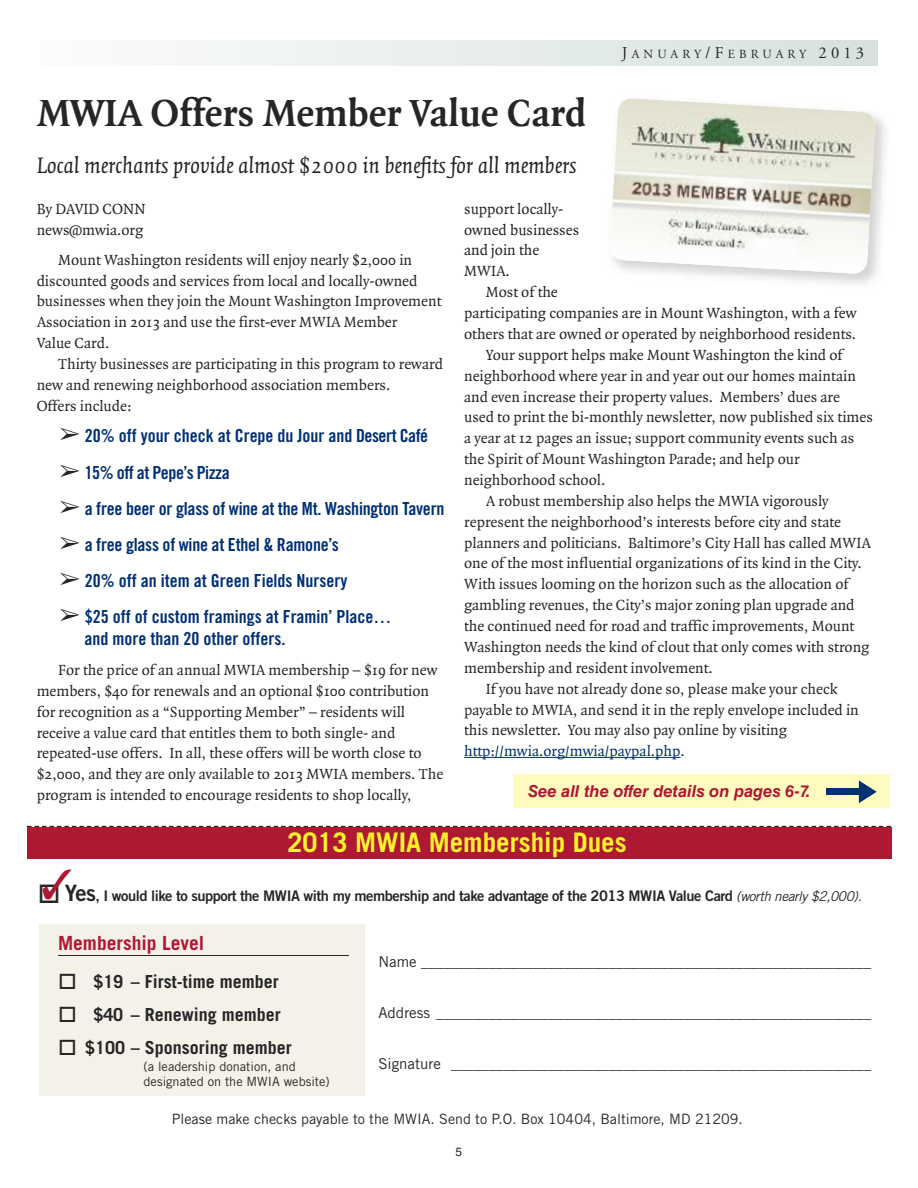
<style>
.page{position:relative;width:918px;height:1188px;background:#fff}
.page>*{position:absolute;margin:0;border:0;box-sizing:border-box;transform-origin:0 0}
.t1{font:700 40.5px "Quadraat";color:#272627}
.t2{font:700 27px "Trade Gothic LT Std";color:#fff12a}
.t3{font:italic 24px "Quadraat";letter-spacing:-.01em;color:#272627}
.t4{font:700 19.5px "Trade Gothic LT Std";color:#ae1833}
.t5{font:18px/22.5px "Trade Gothic LT Std Bd Cn 20";color:#003075}
.t6{font:700 18px "Trade Gothic";color:#272627}
.t7{font:18px "Trade Gothic LT Std Bd Cn 20";letter-spacing:-.025em;color:#003075}
.t8{font:italic 700 16.5px "Helvetica LT Std";color:#ae1833}
.t9{font:15.75px/20.9px "Quadraat";color:#272627}
.t10{font:15.75px "Quadraat";color:#003075}
.t11{font:15px "Trade Gothic LT Std";color:#272627}
.t12{font:14.7px "Trade Gothic LT Std Bd 2";letter-spacing:-.03em;color:#272627}
.t13{font:14.25px "Trade Gothic LT Std";color:#272627}
.t14{font:12.75px/15.3px "Trade Gothic LT Std";color:#272627}
.t15{font:12.3px "Adobe Garamond Pro";letter-spacing:.335em;color:#272627}
.t16{font:12px "Helvetica LT Std";color:#272627}
.s1{font-size:16.5px}
.s2{font-family:"MS Gothic";font-size:22.5px;color:#272627}
.s3{font-size:22.5px}
.s4{font-family:"Trade Gothic LT Std";font-style:italic;font-size:13.5px}
</style>
<div class="page">
<div style="left:513px;top:775px;width:377px;height:33px;background:#fffbbf"></div>
<div style="left:39px;top:925px;width:325px;height:171px;background:#f4f2e8"></div>
<div style="left:40px;top:40px;width:838px;height:26px;background:linear-gradient(to right,#fbfcfb,#d6e1dc)"></div>
<hr style="left:464px;top:757px;width:217px;height:1px;background:#003075">
<svg style="left:27px;top:826px;width:864px;height:1px"></svg>
<hr style="left:58px;top:955px;width:291px;height:1px;background:#272627">
<div style="left:27px;top:827px;width:864px;height:32px;background:#ae1833"></div>
<img style="left:610px;top:98px;width:265px;height:176px">
<div style="left:827px;top:788px;width:33px;height:7px;background:#003075"></div>
<svg style="left:859px;top:780px;width:18px;height:23px"></svg>
<h1 class="t1" style="left:37px;top:100px;width:551px">MWIA Offers Member Value Card</h1>
<h3 class="t3" style="left:37px;top:158px;width:541px">Local merchants provide almost $2000 in benefits for all members</h3>
<p class="t15" style="left:622px;top:49px;width:244px"><span class="s1">J</span>ANUARY<span class="s1">/F</span>EBRUARY <span class="s1">2013</span></p>
<p class="t9" style="left:37px;top:200px;width:111px">By DAVID CONN news@mwia.org</p>
<p class="t9" style="left:37px;top:251px;width:406px;text-indent:22px">Mount Washington residents will enjoy nearly $2,000 in discounted goods and services from local and locally-owned businesses when they join the Mount Washington Improvement Association in 2013 and use the first-ever MWIA Member<br>Value Card.</p>
<p class="t9" style="left:37px;top:355px;width:408px;text-indent:22px">Thirty businesses are participating in this program to reward new and renewing neighborhood association members.<br>Offers include:</p>
<p class="t5" style="left:58px;top:426px;width:371px"><span class="s2">➢</span> 20% off your check at Crepe du Jour and Desert Café</p>
<p class="t7" style="left:58px;top:466px;width:173px"><span class="s2">➢</span> 15% off at Pepe’s Pizza</p>
<p class="t5" style="left:58px;top:498px;width:388px"><span class="s2">➢</span> a free beer or glass of wine at the Mt. Washington Tavern</p>
<p class="t5" style="left:58px;top:534px;width:282px"><span class="s2">➢</span> a free glass of wine at Ethel &amp; Ramone’s</p>
<p class="t5" style="left:58px;top:571px;width:291px"><span class="s2">➢</span> 20% off an item at Green Fields Nursery</p>
<p class="t5" style="left:85px;top:607px;width:308px;text-indent:-26px"><span class="s2">➢</span> $25 off of custom framings at Framin’ Place… and more than 20 other offers.</p>
<p class="t9" style="left:37px;top:661px;width:408px;text-indent:22px">For the price of an annual MWIA membership – $19 for new members, $40 for renewals and an optional $100 contribution for recognition as a “Supporting Member” – residents will receive a value card that entitles them to both single- and repeated-use offers. In all, these offers will be worth close to $2,000, and they are only available to 2013 MWIA members. The program is intended to encourage residents to shop locally,</p>
<p class="t9" style="left:464px;top:200px;width:117px">support locally&shy;owned businesses and join the<br>MWIA.</p>
<p class="t9" style="left:486px;top:283px;width:74px">Most of the</p>
<p class="t9" style="left:464px;top:304px;width:394px">participating companies are in Mount Washington, with a few</p>
<p class="t9" style="left:464px;top:325px;width:394px">others that are owned or operated by neighborhood residents.</p>
<p class="t9" style="left:486px;top:346px;width:358px">Your support helps make Mount Washington the kind of</p>
<p class="t9" style="left:464px;top:367px;width:393px">neighborhood where year in and year out our homes maintain</p>
<p class="t9" style="left:464px;top:388px;width:377px">and even increase their property values. Members’ dues are</p>
<p class="t9" style="left:464px;top:409px;width:410px">used to print the bi-monthly newsletter, now published six times</p>
<p class="t9" style="left:464px;top:429px;width:392px">a year at 12 pages an issue; support community events such as</p>
<p class="t9" style="left:464px;top:450px;width:337px">the Spirit of Mount Washington Parade; and help our</p>
<p class="t9" style="left:464px;top:471px;width:143px">neighborhood school.</p>
<p class="t9" style="left:486px;top:492px;width:344px">A robust membership also helps the MWIA vigorously</p>
<p class="t9" style="left:464px;top:513px;width:378px">represent the neighborhood’s interests before city and state</p>
<p class="t9" style="left:464px;top:534px;width:408px">planners and politicians. Baltimore’s City Hall has called MWIA</p>
<p class="t9" style="left:464px;top:555px;width:399px">one of the most influential organizations of its kind in the City.</p>
<p class="t9" style="left:464px;top:576px;width:386px">With issues looming on the horizon such as the allocation of</p>
<p class="t9" style="left:464px;top:596px;width:392px">gambling revenues, the City’s major zoning plan upgrade and</p>
<p class="t9" style="left:464px;top:617px;width:392px">the continued need for road and traffic improvements, Mount</p>
<p class="t9" style="left:464px;top:638px;width:407px">Washington needs the kind of clout that only comes with strong</p>
<p class="t9" style="left:464px;top:659px;width:250px">membership and resident involvement.</p>
<p class="t9" style="left:486px;top:680px;width:353px">If you have not already done so, please make your check</p>
<p class="t9" style="left:464px;top:701px;width:396px">payable to MWIA, and send it in the reply envelope included in</p>
<p class="t9" style="left:464px;top:722px;width:324px">this newsletter. You may also pay online by visiting</p>
<p class="t10" style="left:464px;top:746px;width:222px">http://mwia.org/mwia/paypal.php.</p>
<p class="t8" style="left:528px;top:785px;width:284px">See all the offer details on pages 6-7.</p>
<h2 class="t2" style="left:288px;top:833px;width:341px">2013 MWIA Membership Dues</h2>
<p class="t12" style="left:38px;top:890px;width:826px">□ <span class="s3">Yes</span>, I would like to support the MWIA with my membership and take advantage of the 2013 MWIA Value Card <span class="s4">(worth nearly $2,000).</span></p>
<p class="t4" style="left:58px;top:936px;width:148px">Membership Level</p>
<p class="t6" style="left:58px;top:975px;width:222px">□ $19 – First-time member</p>
<p class="t6" style="left:58px;top:1008px;width:224px">□ $40 – Renewing member</p>
<p class="t6" style="left:58px;top:1041px;width:235px">□ $100 – Sponsoring member</p>
<p class="t14" style="left:144px;top:1060px;width:188px">(a leadership donation, and designated on the MWIA website)</p>
<p class="t11" style="left:378px;top:956px;width:494px">Name ____________________________________________________________</p>
<p class="t11" style="left:378px;top:1007px;width:494px">Address __________________________________________________________</p>
<p class="t11" style="left:378px;top:1058px;width:494px">Signature ________________________________________________________</p>
<p class="t13" style="left:172px;top:1113px;width:573px">Please make checks payable to the MWIA. Send to P.O. Box 10404, Baltimore, MD 21209.</p>
<p class="t16" style="left:456px;top:1147px;width:8px">5</p>
</div>
